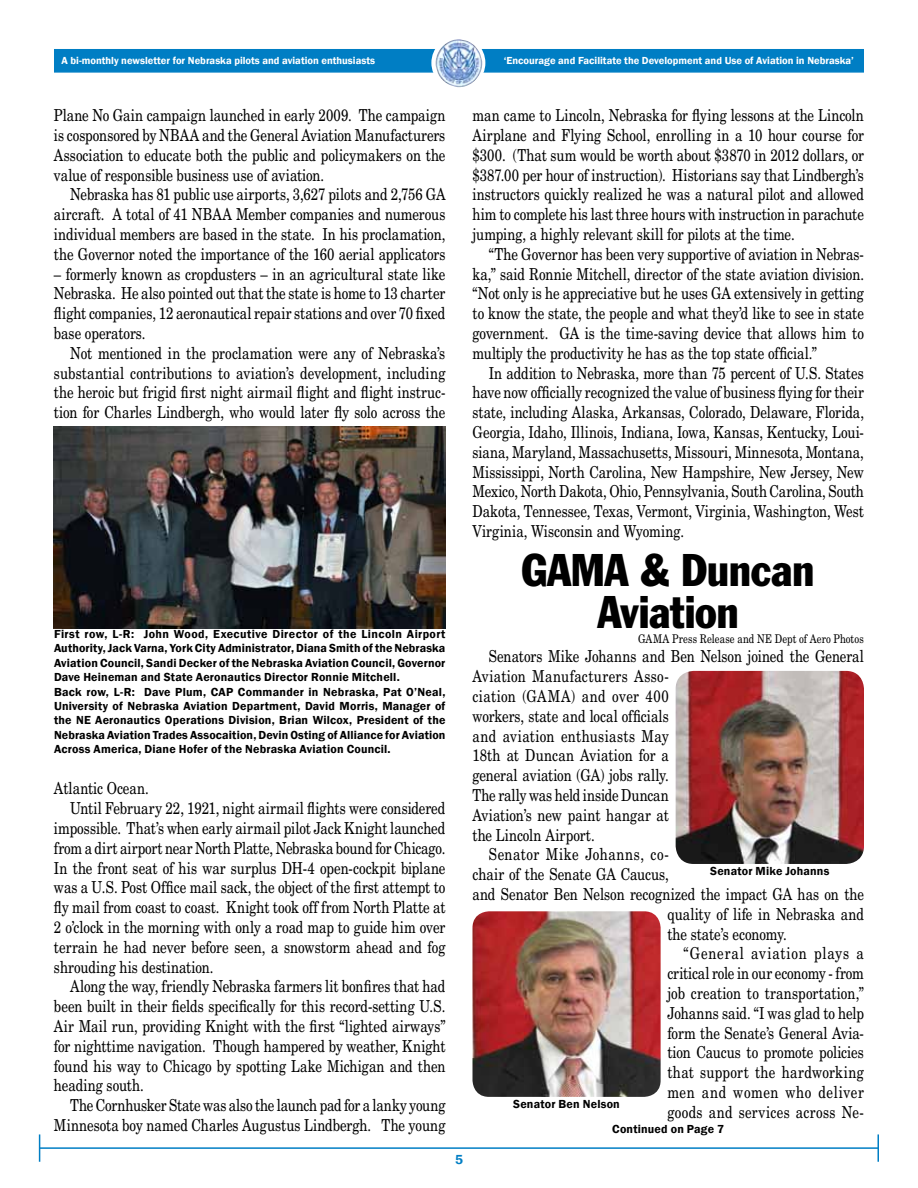
<style>
.page{position:relative;width:918px;height:1188px;background:#fff}
.page>*{position:absolute;margin:0;border:0;box-sizing:border-box;transform-origin:0 0}
.t1{font:condensed 45px/42px "Franklin Gothic";letter-spacing:-.01em;color:#000;text-align:center}
.t2{font:16.5px/19.8px "New Century Schlbk";color:#000;text-align:justify;scale:.8 1}
.t3{font:16.5px "New Century Schlbk";letter-spacing:.025em;color:#000;scale:.8 1}
.t4{font:16.5px "New Century Schlbk";letter-spacing:.03em;color:#000;scale:.8 1}
.t5{font:16.5px "New Century Schlbk";letter-spacing:.045em;color:#000;scale:.8 1}
.t6{font:16.5px "New Century Schlbk";letter-spacing:.06em;color:#000;scale:.8 1}
.t7{font:16.5px "New Century Schlbk";letter-spacing:.04em;color:#000;scale:.8 1}
.t8{font:600 13.5px "Franklin Gothic";color:#007ec4}
.t9{font:600 12px/14.4px "Franklin Gothic";letter-spacing:.015em;color:#000}
.t10{font:12px "New Century Schlbk";letter-spacing:.01em;color:#000;scale:.8 1}
.t11{font:600 10.5px "Franklin Gothic";color:#fff}
</style>
<div class="page">
<hr style="left:40px;top:1147px;width:838px;height:2px;background:#007ec4">
<svg style="left:39px;top:1134px;width:1px;height:28px"></svg>
<hr style="left:877px;top:1134px;width:2px;height:28px;background:#007ec4">
<div style="left:54px;top:49px;width:810px;height:24px;background:#007ec4;border:2px solid #007ec4"></div>
<svg style="left:432px;top:37px;width:53px;height:52px"></svg>
<div style="left:431px;top:36px;width:54px;height:54px;border:2px solid #fff;border-radius:50%"></div>
<img style="left:436px;top:39px;width:45px;height:48px">
<img style="left:54px;top:427px;width:391px;height:201px">
<img style="left:676px;top:671px;width:188px;height:193px">
<img style="left:473px;top:911px;width:188px;height:186px">
<p class="t11" style="left:62px;top:54px;width:315px">A bi-monthly newsletter for Nebraska pilots and aviation enthusiasts</p>
<p class="t11" style="left:504px;top:54px;width:352px">‘Encourage and Facilitate the Development and Use of Aviation in Nebraska’</p>
<p class="t2" style="left:54px;top:105px;width:491px">Plane No Gain campaign launched in early 2009. The campaign is cosponsored by NBAA and the General Aviation Manufacturers Association to educate both the public and policymakers on the value of responsible business use of aviation.</p>
<p class="t2" style="left:54px;top:185px;width:491px;text-indent:16px">Nebraska has 81 public use airports, 3,627 pilots and 2,756 GA aircraft. A total of 41 NBAA Member companies and numerous individual members are based in the state. In his proclamation, the Governor noted the importance of the 160 aerial applicators</p>
<p class="t2" style="left:54px;top:264px;width:491px">– formerly known as cropdusters – in an agricultural state like Nebraska. He also pointed out that the state is home to 13 charter flight companies, 12 aeronautical repair stations and over 70 fixed base operators.</p>
<p class="t2" style="left:54px;top:343px;width:491px;text-indent:16px">Not mentioned in the proclamation were any of Nebraska’s substantial contributions to aviation’s development, including the heroic but frigid first night airmail flight and flight instruc&shy;tion for Charles Lindbergh, who would later fly solo across the</p>
<p class="t9" style="left:54px;top:627px;width:393px">First row, L-R: John Wood, Executive Director of the Lincoln Airport Authority, Jack Varna, York City Administrator, Diana Smith of the Nebraska Aviation Council, Sandi Decker of the Nebraska Aviation Council, Governor Dave Heineman and State Aeronautics Director Ronnie Mitchell.<br>Back row, L-R: Dave Plum, CAP Commander in Nebraska, Pat O’Neal, University of Nebraska Aviation Department, David Morris, Manager of the NE Aeronautics Operations Division, Brian Wilcox, President of the Nebraska Aviation Trades Assocaition, Devin Osting of Alliance for Aviation Across America, Diane Hofer of the Nebraska Aviation Council.</p>
<p class="t2" style="left:54px;top:779px;width:120px">Atlantic Ocean.</p>
<p class="t2" style="left:70px;top:798px;width:471px">Until February 22, 1921, night airmail flights were considered</p>
<p class="t2" style="left:54px;top:818px;width:491px">impossible. That’s when early airmail pilot Jack Knight launched</p>
<p class="t2" style="left:54px;top:838px;width:491px">from a dirt airport near North Platte, Nebraska bound for Chicago.</p>
<p class="t2" style="left:54px;top:858px;width:491px">In the front seat of his war surplus DH-4 open-cockpit biplane</p>
<p class="t2" style="left:54px;top:878px;width:491px">was a U.S. Post Office mail sack, the object of the first attempt to</p>
<p class="t2" style="left:54px;top:897px;width:491px">fly mail from coast to coast. Knight took off from North Platte at</p>
<p class="t2" style="left:54px;top:917px;width:491px">2 o’clock in the morning with only a road map to guide him over</p>
<p class="t2" style="left:54px;top:937px;width:491px">terrain he had never before seen, a snowstorm ahead and fog</p>
<p class="t2" style="left:54px;top:957px;width:201px">shrouding his destination.</p>
<p class="t2" style="left:70px;top:977px;width:471px">Along the way, friendly Nebraska farmers lit bonfires that had</p>
<p class="t2" style="left:54px;top:996px;width:491px">been built in their fields specifically for this record-setting U.S.</p>
<p class="t2" style="left:54px;top:1016px;width:491px">Air Mail run, providing Knight with the first “lighted airways”</p>
<p class="t2" style="left:54px;top:1036px;width:491px">for nighttime navigation. Though hampered by weather, Knight</p>
<p class="t2" style="left:54px;top:1056px;width:491px">found his way to Chicago by spotting Lake Michigan and then</p>
<p class="t2" style="left:54px;top:1076px;width:114px">heading south.</p>
<p class="t2" style="left:70px;top:1095px;width:471px">The Cornhusker State was also the launch pad for a lanky young</p>
<p class="t2" style="left:54px;top:1115px;width:491px">Minnesota boy named Charles Augustus Lindbergh. The young</p>
<p class="t8" style="left:455px;top:1151px;width:9px">5</p>
<p class="t2" style="left:473px;top:105px;width:491px">man came to Lincoln, Nebraska for flying lessons at the Lincoln Airplane and Flying School, enrolling in a 10 hour course for $300. (That sum would be worth about $3870 in 2012 dollars, or $387.00 per hour of instruction). Historians say that Lindbergh’s instructors quickly realized he was a natural pilot and allowed him to complete his last three hours with instruction in parachute jumping, a highly relevant skill for pilots at the time.</p>
<p class="t2" style="left:473px;top:244px;width:491px;text-indent:16px">“The Governor has been very supportive of aviation in Nebras&shy;ka,” said Ronnie Mitchell, director of the state aviation division. “Not only is he appreciative but he uses GA extensively in getting to know the state, the people and what they’d like to see in state government. GA is the time-saving device that allows him to multiply the productivity he has as the top state official.”</p>
<p class="t2" style="left:473px;top:363px;width:491px;text-indent:16px">In addition to Nebraska, more than 75 percent of U.S. States have now officially recognized the value of business flying for their state, including Alaska, Arkansas, Colorado, Delaware, Florida, Georgia, Idaho, Illinois, Indiana, Iowa, Kansas, Kentucky, Loui&shy;siana, Maryland, Massachusetts, Missouri, Minnesota, Montana, Mississippi, North Carolina, New Hampshire, New Jersey, New Mexico, North Dakota, Ohio, Pennsylvania, South Carolina, South Dakota, Tennessee, Texas, Vermont, Virginia, Washington, West Virginia, Wisconsin and Wyoming.</p>
<h1 class="t1" style="left:522px;top:548px;width:294px">GAMA &amp; Duncan<br>Aviation</h1>
<p class="t10" style="left:638px;top:631px;width:284px">GAMA Press Release and NE Dept of Aero Photos</p>
<p class="t2" style="left:489px;top:647px;width:471px">Senators Mike Johanns and Ben Nelson joined the General</p>
<p class="t3" style="left:473px;top:666px;width:247px">Aviation Manufacturers Asso-</p>
<p class="t4" style="left:473px;top:686px;width:247px">ciation (GAMA) and over 400</p>
<p class="t2" style="left:473px;top:706px;width:247px">workers, state and local officials</p>
<p class="t3" style="left:473px;top:726px;width:247px">and aviation enthusiasts May</p>
<p class="t2" style="left:473px;top:746px;width:247px">18th at Duncan Aviation for a</p>
<p class="t2" style="left:473px;top:765px;width:247px">general aviation (GA) jobs rally.</p>
<p class="t2" style="left:473px;top:785px;width:247px">The rally was held inside Duncan</p>
<p class="t2" style="left:473px;top:805px;width:247px">Aviation’s new paint hangar at</p>
<p class="t2" style="left:473px;top:825px;width:154px">the Lincoln Airport.</p>
<p class="t5" style="left:489px;top:844px;width:227px">Senator Mike Johanns, co-</p>
<p class="t2" style="left:473px;top:864px;width:247px">chair of the Senate GA Caucus,</p>
<p class="t2" style="left:473px;top:884px;width:491px">and Senator Ben Nelson recognized the impact GA has on the</p>
<p class="t2" style="left:667px;top:904px;width:247px">quality of life in Nebraska and</p>
<p class="t2" style="left:667px;top:924px;width:151px">the state’s economy.</p>
<p class="t6" style="left:684px;top:943px;width:227px">“General aviation plays a</p>
<p class="t2" style="left:667px;top:963px;width:247px">critical role in our economy - from</p>
<p class="t2" style="left:667px;top:983px;width:247px">job creation to transportation,”</p>
<p class="t2" style="left:667px;top:1003px;width:247px">Johanns said. “I was glad to help</p>
<p class="t2" style="left:667px;top:1023px;width:247px">form the Senate’s General Avia-</p>
<p class="t2" style="left:667px;top:1043px;width:247px">tion Caucus to promote policies</p>
<p class="t4" style="left:667px;top:1062px;width:247px">that support the hardworking</p>
<p class="t7" style="left:667px;top:1082px;width:247px">men and women who deliver</p>
<p class="t3" style="left:667px;top:1102px;width:247px">goods and services across Ne-</p>
<p class="t9" style="left:710px;top:864px;width:121px">Senator Mike Johanns</p>
<p class="t9" style="left:612px;top:1091px;width:113px;line-height:25.7px;text-indent:-99px">Senator Ben Nelson<br>Continued on Page 7</p>
</div>
